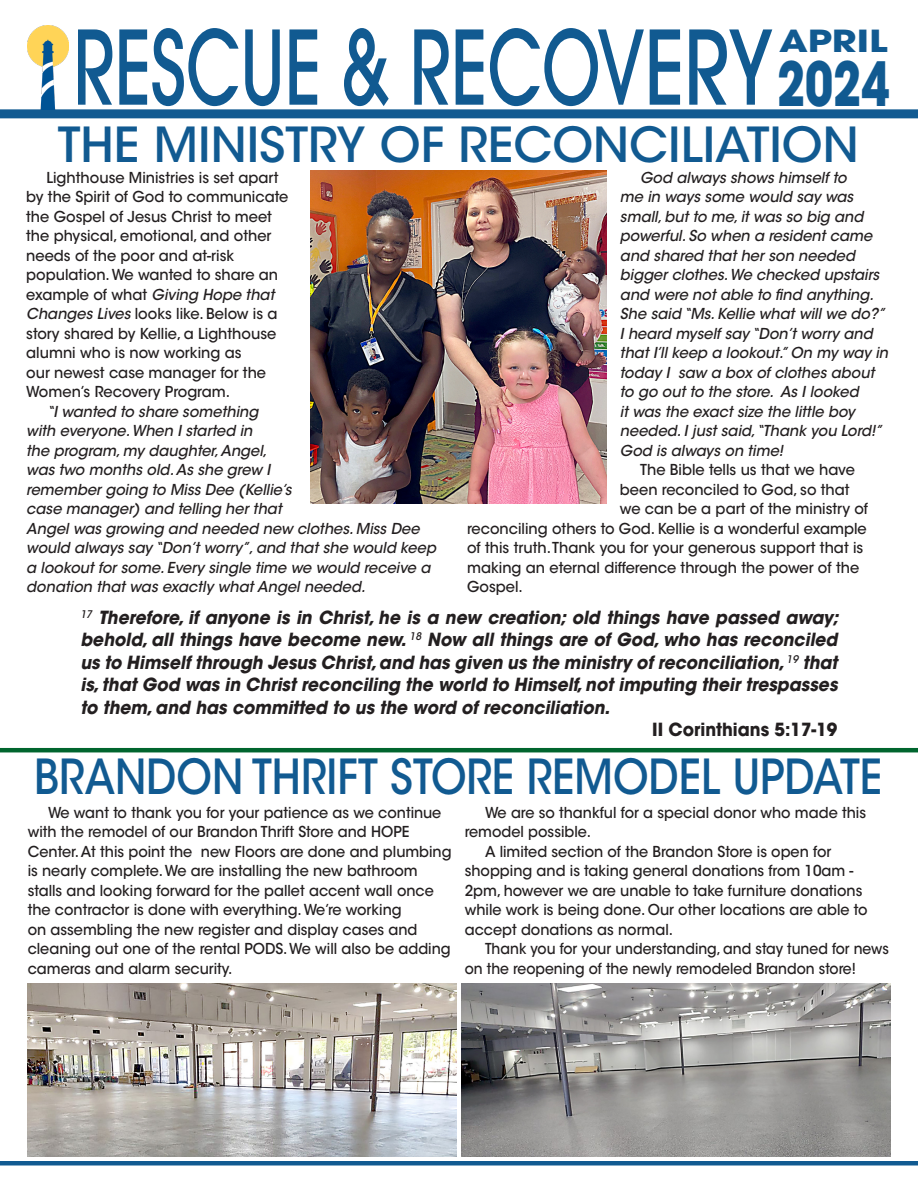
<style>
.page{position:relative;width:918px;height:1188px;background:#fff}
.page>*{position:absolute;margin:0;border:0;box-sizing:border-box;transform-origin:0 0}
.t1{font:500 101.7px "ITC Avant Garde Pro";color:#115a91;scale:.68 1}
.t2{font:700 60.45px "ITC Avant Garde Pro";color:#115a91;scale:.75 1}
.t3{font:500 48px "ITC Avant Garde Std";color:#115a91;scale:.87 1}
.t4{font:500 48px "ITC Avant Garde Std";color:#115a91}
.t5{font:700 30.3px "ITC Avant Garde Pro";color:#115a91;scale:1.26 1}
.t6{font:italic 700 18px/22.5px "ITC Avant Garde Std";color:#231f20;text-align:justify;scale:.95 1}
.t7{font:700 18px "ITC Avant Garde Std";color:#231f20;scale:.95 1}
.t8{font:italic 500 15px/19.5px "ITC Avant Garde Std";color:#231f20}
.t9{font:500 15px/19.5px "ITC Avant Garde Std";color:#231f20;scale:.96 1}
.t10{font:500 15px/19.5px "ITC Avant Garde Std";color:#231f20}
.t11{font:500 15px "ITC Avant Garde Std";color:#231f20;scale:.93 1}
.s1{font-style:italic}
</style>
<div class="page">
<div style="left:0;top:109px;width:918px;height:9px;background:#115a91"></div>
<img style="left:27px;top:25px;width:42px;height:85px">
<img style="left:310px;top:171px;width:296px;height:332px">
<img style="left:27px;top:983px;width:429px;height:174px">
<img style="left:462px;top:983px;width:429px;height:174px">
<hr style="left:0;top:748px;width:918px;height:4px;background:#00652e">
<div style="left:0;top:1161px;width:918px;height:5px;background:#115a91"></div>
<h1 class="t1" style="left:74px;top:3px;width:1031px">RESCUE &amp; RECOVERY</h1>
<h3 class="t5" style="left:779px;top:20px;width:88px">APRIL</h3>
<h2 class="t2" style="left:777px;top:43px;width:151px">2024</h2>
<h3 class="t4" style="left:58px;top:115px;width:803px">THE MINISTRY OF RECONCILIATION</h3>
<p class="t8" style="left:620px;top:168px;width:270px;text-indent:20px">God always shows himself to<br>me in ways some would say was small, but to me, it was so big and powerful. So when a resident came and shared that her son needed bigger clothes. We checked upstairs and were not able to find anything.<br>She said “Ms. Kellie what will we do?”<br>I heard myself say “Don’t worry and that I’ll keep a lookout.” On my way in today I saw a box of clothes about to go out to the store. As I looked<br>it was the exact size the little boy needed. I just said,“Thank you Lord!”<br>God is always on time!</p>
<p class="t10" style="left:640px;top:460px;width:216px">The Bible tells us that we have</p>
<p class="t10" style="left:620px;top:480px;width:231px">been reconciled to God, so that</p>
<p class="t10" style="left:620px;top:499px;width:250px">we can be a part of the ministry of</p>
<p class="t10" style="left:467px;top:519px;width:401px">reconciling others to God. Kellie is a wonderful example</p>
<p class="t10" style="left:467px;top:538px;width:398px">of this truth. Thank you for your generous support that is</p>
<p class="t10" style="left:467px;top:558px;width:394px">making an eternal difference through the power of the</p>
<p class="t10" style="left:467px;top:577px;width:57px">Gospel.</p>
<p class="t6" style="left:80px;top:606px;width:799px"><sup>17</sup> Therefore, if anyone is in Christ, he is a new creation; old things have passed away; behold, all things have become new. <sup>18</sup> Now all things are of God, who has reconciled us to Himself through Jesus Christ, and has given us the ministry of reconciliation, <sup>19</sup> that is, that God was in Christ reconciling the world to Himself, not imputing their trespasses to them, and has committed to us the word of reconciliation.</p>
<p class="t7" style="left:652px;top:718px;width:197px">II Corinthians 5:17-19</p>
<p class="t10" style="left:26px;top:168px;width:264px;text-indent:20px">Lighthouse Ministries is set apart by the Spirit of God to communicate the Gospel of Jesus Christ to meet the physical, emotional, and other needs of the poor and at-risk population. We wanted to share an example of what <span class="s1">Giving Hope that<br>Changes Lives</span> looks like. Below is a story shared by Kellie, a Lighthouse alumni who is now working as<br>our newest case manager for the<br>Women’s Recovery Program.</p>
<p class="t8" style="left:26px;top:402px;width:411px;text-indent:20px">“I wanted to share something<br>with everyone. When I started in<br>the program, my daughter, Angel,<br>was two months old. As she grew I<br>remember going to Miss Dee (Kellie’s<br>case manager) and telling her that<br>Angel was growing and needed new clothes. Miss Dee would always say “Don’t worry”, and that she would keep a lookout for some. Every single time we would receive a donation that was exactly what Angel needed.</p>
<h3 class="t3" style="left:34px;top:747px;width:976px">BRANDON THRIFT STORE REMODEL UPDATE</h3>
<p class="t9" style="left:28px;top:802px;width:443px;text-indent:20px">We want to thank you for your patience as we continue with the remodel of our Brandon Thrift Store and HOPE Center. At this point the new Floors are done and plumbing is nearly complete. We are installing the new bathroom stalls and looking forward for the pallet accent wall once the contractor is done with everything. We’re working<br>on assembling the new register and display cases and cleaning out one of the rental PODS. We will also be adding cameras and alarm security.</p>
<p class="t9" style="left:485px;top:802px;width:398px">We are so thankful for a special donor who made this</p>
<p class="t9" style="left:465px;top:822px;width:133px">remodel possible.</p>
<p class="t9" style="left:485px;top:841px;width:362px">A limited section of the Brandon Store is open for</p>
<p class="t9" style="left:465px;top:861px;width:406px">shopping and is taking general donations from 10am -</p>
<p class="t9" style="left:465px;top:880px;width:416px">2pm, however we are unable to take furniture donations</p>
<p class="t9" style="left:465px;top:900px;width:421px">while work is being done. Our other locations are able to</p>
<p class="t9" style="left:465px;top:919px;width:219px">accept donations as normal.</p>
<p class="t11" style="left:485px;top:939px;width:436px">Thank you for your understanding, and stay tuned for news</p>
<p class="t11" style="left:465px;top:959px;width:422px">on the reopening of the newly remodeled Brandon store!</p>
</div>
